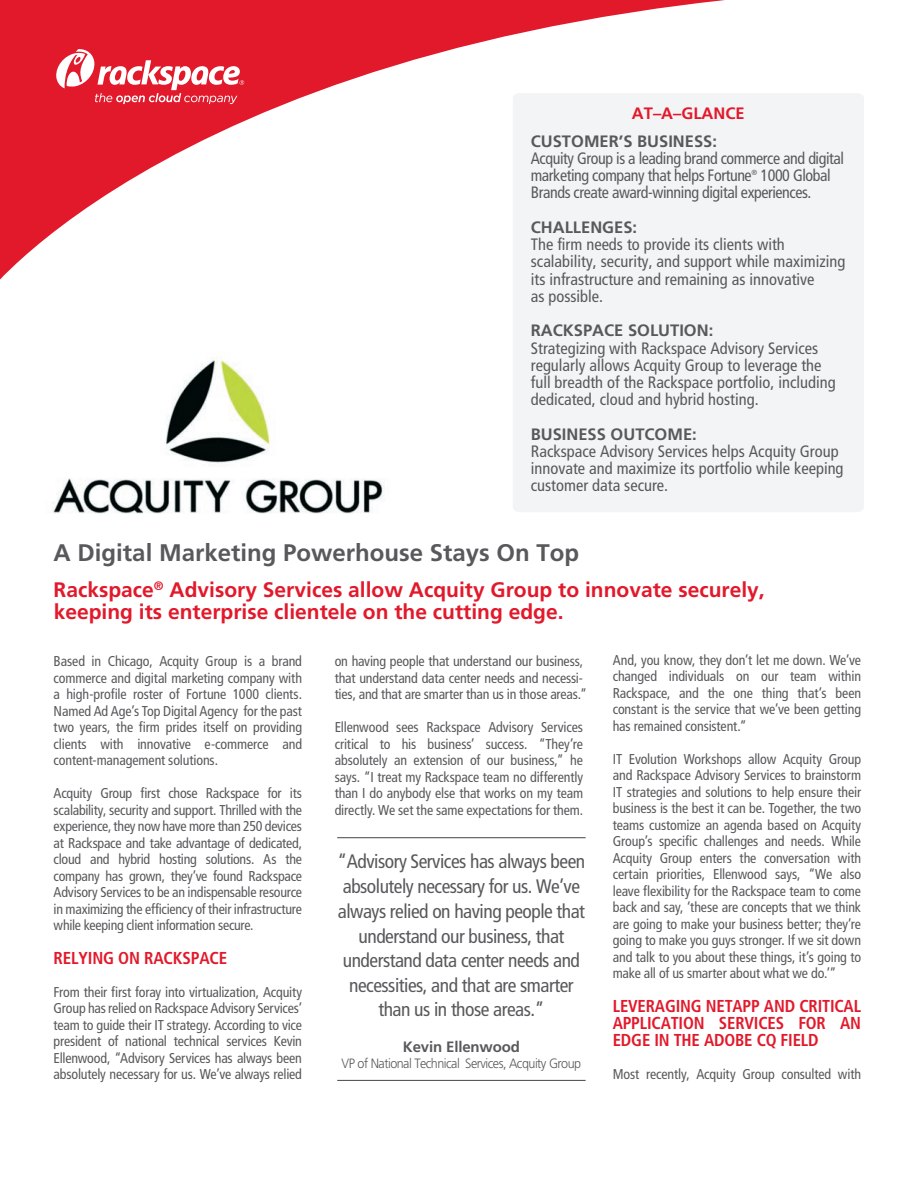
<style>
.page{position:relative;width:918px;height:1188px;background:#fff}
.page>*{position:absolute;margin:0;border:0;box-sizing:border-box;transform-origin:0 0}
.t1{font:700 24px "Frutiger";color:#58595b}
.t2{font:700 21px/22.5px "Frutiger";color:#e2192b}
.t3{font:condensed 19.5px/24.6px "Frutiger";letter-spacing:-.025em;color:#58595b;text-align:center}
.t4{font:700 condensed 17.25px/17.2px "Frutiger";letter-spacing:-.01em;color:#e2192b;text-align:justify}
.t5{font:condensed 16.5px/17.2px "Frutiger";color:#58595b}
.t6{font:condensed 16.5px/17.2px "Frutiger";letter-spacing:-.025em;color:#58595b}
.t7{font:700 16.5px "Frutiger";color:#58595b}
.t8{font:700 16.5px "Frutiger";color:#e2192b}
.t9{font:700 15px "Frutiger";letter-spacing:-.01em;color:#58595b}
.t10{font:condensed 14.25px/16.5px "Frutiger";letter-spacing:-.01em;color:#58595b;text-align:justify}
.t11{font:300 13.5px "Frutiger";letter-spacing:-.04em;color:#58595b;scale:.93 1}
</style>
<div class="page">
<svg style="left:0;top:0;width:725px;height:280px"></svg>
<div style="left:513px;top:93px;width:351px;height:419px;background:#f3f4f5"></div>
<hr style="left:337px;top:1080px;width:249px;height:1px;background:#58595b">
<hr style="left:337px;top:837px;width:249px;height:1px;background:#58595b">
<svg style="left:56px;top:49px;width:188px;height:55px"></svg>
<img style="left:53px;top:357px;width:332px;height:157px">
<p class="t8" style="left:632px;top:104px;width:114px">AT–A–GLANCE</p>
<p class="t7" style="left:531px;top:131px;width:188px">CUSTOMER’S BUSINESS:</p>
<p class="t6" style="left:531px;top:150px;width:315px">Acquity Group is a leading brand commerce and digital marketing company that helps Fortune<sup>®</sup> 1000 Global<br>Brands create award-winning digital experiences.</p>
<p class="t7" style="left:531px;top:217px;width:108px">CHALLENGES:</p>
<p class="t5" style="left:531px;top:236px;width:316px">The firm needs to provide its clients with scalability, security, and support while maximizing its infrastructure and remaining as innovative<br>as possible.</p>
<p class="t7" style="left:531px;top:321px;width:184px">RACKSPACE SOLUTION:</p>
<p class="t5" style="left:531px;top:339px;width:306px">Strategizing with Rackspace Advisory Services regularly allows Acquity Group to leverage the full breadth of the Rackspace portfolio, including dedicated, cloud and hybrid hosting.</p>
<p class="t7" style="left:531px;top:424px;width:167px">BUSINESS OUTCOME:</p>
<p class="t5" style="left:531px;top:443px;width:314px">Rackspace Advisory Services helps Acquity Group innovate and maximize its portfolio while keeping customer data secure.</p>
<h1 class="t1" style="left:54px;top:539px;width:527px">A Digital Marketing Powerhouse Stays On Top</h1>
<h2 class="t2" style="left:54px;top:578px;width:713px">Rackspace<sup>®</sup> Advisory Services allow Acquity Group to innovate securely, keeping its enterprise clientele on the cutting edge.</h2>
<p class="t10" style="left:54px;top:653px;width:250px">Based in Chicago, Acquity Group is a brand commerce and digital marketing company with a high-profile roster of Fortune 1000 clients.<br>Named Ad Age’s Top Digital Agency for the past two years, the firm prides itself on providing clients with innovative e-commerce and content-management solutions.</p>
<p class="t10" style="left:54px;top:785px;width:250px">Acquity Group first chose Rackspace for its scalability, security and support. Thrilled with the experience, they now have more than 250 devices at Rackspace and take advantage of dedicated, cloud and hybrid hosting solutions. As the company has grown, they’ve found Rackspace Advisory Services to be an indispensable resource in maximizing the efficiency of their infrastructure while keeping client information secure.</p>
<p class="t4" style="left:54px;top:949px;width:175px">RELYING ON RACKSPACE</p>
<p class="t10" style="left:54px;top:984px;width:250px">From their first foray into virtualization, Acquity Group has relied on Rackspace Advisory Services’ team to guide their IT strategy. According to vice president of national technical services Kevin Ellenwood, “Advisory Services has always been absolutely necessary for us. We’ve always relied</p>
<p class="t10" style="left:335px;top:653px;width:254px;text-align:left">on having people that understand our business, that understand data center needs and necessi&shy;ties, and that are smarter than us in those areas.”</p>
<p class="t10" style="left:335px;top:719px;width:250px">Ellenwood sees Rackspace Advisory Services critical to his business’ success. “They’re absolutely an extension of our business,” he says. “I treat my Rackspace team no differently than I do anybody else that works on my team directly. We set the same expectations for them.</p>
<h3 class="t3" style="left:338px;top:850px;width:249px">“Advisory Services has always been absolutely necessary for us. We’ve always relied on having people that understand our business, that understand data center needs and necessities, and that are smarter than us in those areas.”</h3>
<p class="t9" style="left:403px;top:1038px;width:119px">Kevin Ellenwood</p>
<p class="t11" style="left:342px;top:1056px;width:259px">VP of National Technical Services, Acquity Group</p>
<p class="t10" style="left:613px;top:651px;width:250px">And, you know, they don’t let me down. We’ve changed individuals on our team within Rackspace, and the one thing that’s been constant is the service that we’ve been getting has remained consistent.”</p>
<p class="t10" style="left:613px;top:750px;width:250px">IT Evolution Workshops allow Acquity Group and Rackspace Advisory Services to brainstorm IT strategies and solutions to help ensure their business is the best it can be. Together, the two teams customize an agenda based on Acquity Group’s specific challenges and needs. While Acquity Group enters the conversation with certain priorities, Ellenwood says, “We also leave flexibility for the Rackspace team to come back and say, ‘these are concepts that we think are going to make your business better; they’re going to make you guys stronger. If we sit down and talk to you about these things, it’s going to make all of us smarter about what we do.’”</p>
<p class="t4" style="left:613px;top:997px;width:250px">LEVERAGING NETAPP AND CRITICAL APPLICATION SERVICES FOR AN EDGE IN THE ADOBE CQ FIELD</p>
<p class="t10" style="left:613px;top:1066px;width:250px">Most recently, Acquity Group consulted with</p>
</div>
